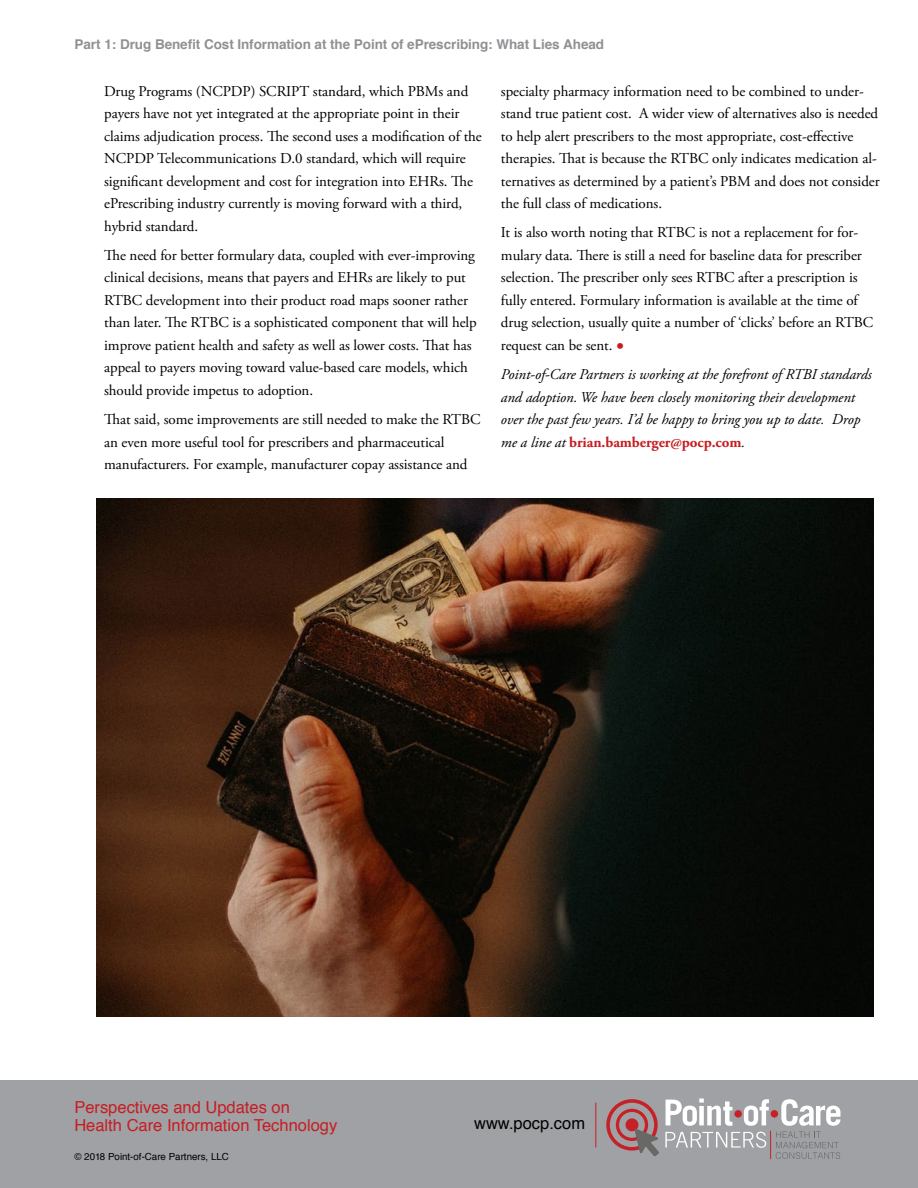
<style>
.page{position:relative;width:918px;height:1188px;background:#fff}
.page>*{position:absolute;margin:0;border:0;box-sizing:border-box;transform-origin:0 0}
.t1{font:16.5px/18px "Helvetica";color:#c61d23}
.t2{font:16.5px "Helvetica";color:#000}
.t3{font:15px/22.5px "Adobe Garamond Pro";letter-spacing:-.005em;color:#000}
.t4{font:italic 15px/22.5px "Adobe Garamond Pro";letter-spacing:-.005em;color:#000}
.t5{font:700 13.5px "Helvetica";letter-spacing:-.005em;color:#919195}
.t6{font:9.75px "Helvetica";color:#000}
.s1{font-size:21px;color:#c61d23}
.s2{font-weight:700;font-style:normal;color:#c61d23}
</style>
<div class="page">
<div style="left:0;top:1080px;width:918px;height:108px;background:#a0a1a4"></div>
<hr style="left:595px;top:1103px;width:1px;height:45px;background:#c61d23">
<svg style="left:665px;top:1098px;width:175px;height:61px"></svg>
<svg style="left:606px;top:1099px;width:53px;height:57px"></svg>
<img style="left:97px;top:499px;width:777px;height:518px">
<p class="t5" style="left:74px;top:34px;width:531px">Part 1: Drug Benefit Cost Information at the Point of ePrescribing: What Lies Ahead</p>
<p class="t3" style="left:104px;top:80px;width:379px">Drug Programs (NCPDP) SCRIPT standard, which PBMs and payers have not yet integrated at the appropriate point in their claims adjudication process. The second uses a modification of the NCPDP Telecommunications D.0 standard, which will require significant development and cost for integration into EHRs. The ePrescribing industry currently is moving forward with a third, hybrid standard.</p>
<p class="t3" style="left:104px;top:245px;width:374px">The need for better formulary data, coupled with ever-improving clinical decisions, means that payers and EHRs are likely to put RTBC development into their product road maps sooner rather than later. The RTBC is a sophisticated component that will help improve patient health and safety as well as lower costs. That has appeal to payers moving toward value-based care models, which should provide impetus to adoption.</p>
<p class="t3" style="left:104px;top:409px;width:378px">That said, some improvements are still needed to make the RTBC an even more useful tool for prescribers and pharmaceutical manufacturers. For example, manufacturer copay assistance and</p>
<p class="t3" style="left:501px;top:80px;width:380px">specialty pharmacy information need to be combined to under&shy;stand true patient cost. A wider view of alternatives also is needed to help alert prescribers to the most appropriate, cost-effective therapies. That is because the RTBC only indicates medication al&shy;ternatives as determined by a patient’s PBM and does not consider the full class of medications.</p>
<p class="t3" style="left:501px;top:222px;width:374px">It is also worth noting that RTBC is not a replacement for for&shy;mulary data. There is still a need for baseline data for prescriber selection. The prescriber only sees RTBC after a prescription is fully entered. Formulary information is available at the time of drug selection, usually quite a number of ‘clicks’ before an RTBC request can be sent. <span class="s1">•</span></p>
<p class="t4" style="left:501px;top:364px;width:372px">Point-of-Care Partners is working at the forefront of RTBI standards and adoption. We have been closely monitoring their development over the past few years. I’d be happy to bring you up to date. Drop me a line at <span class="s2">brian.bamberger@pocp.com</span>.</p>
<p class="t1" style="left:74px;top:1098px;width:264px">Perspectives and Updates on<br>Health Care Information Technology</p>
<p class="t6" style="left:74px;top:1149px;width:156px">© 2018 Point-of-Care Partners, LLC</p>
<p class="t2" style="left:474px;top:1111px;width:112px">www.pocp.com</p>
</div>
